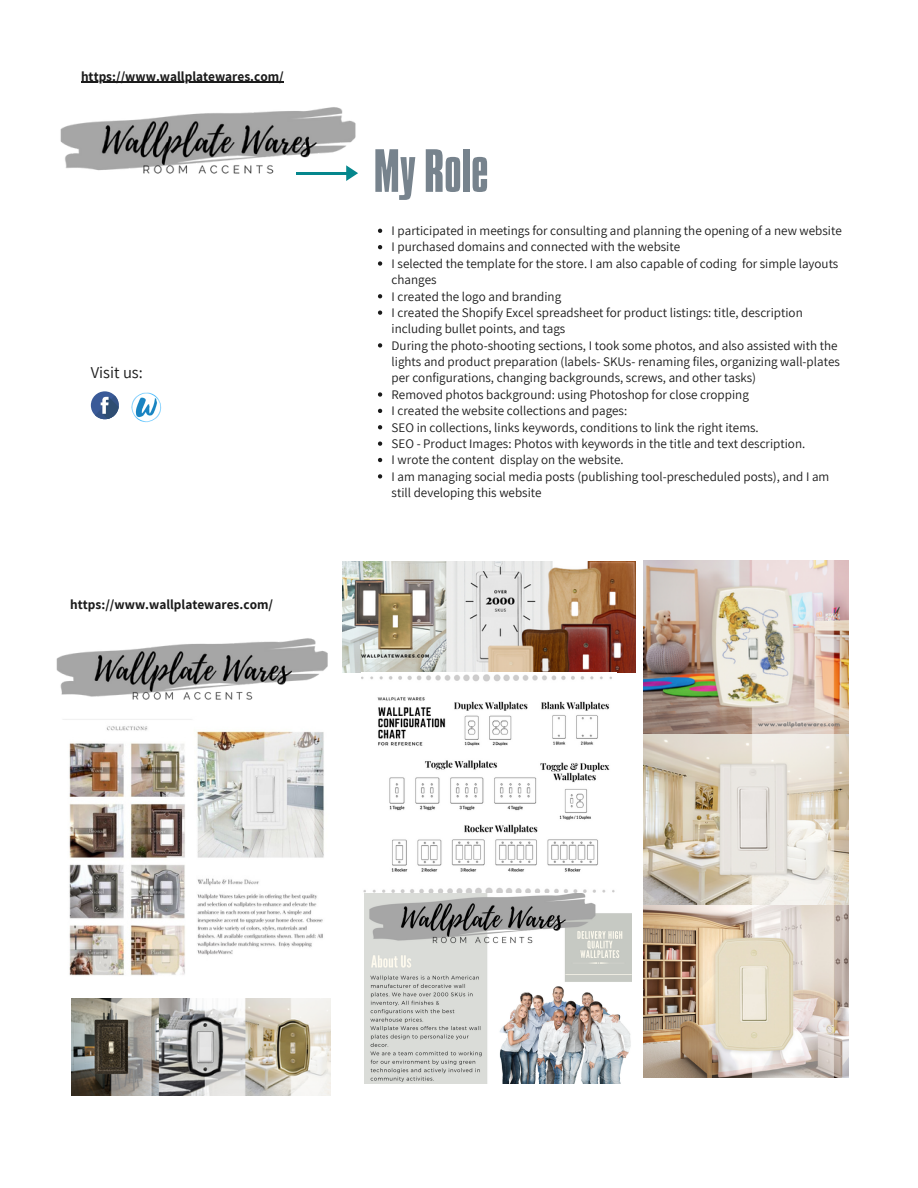
<style>
.page{position:relative;width:918px;height:1188px;background:#fff}
.page>*{position:absolute;margin:0;border:0;box-sizing:border-box;transform-origin:0 0}
.t1{font:52.5px "Aka Acid GR Compacta";color:#77838d}
.t2{font:16.5px "Assistant";color:#1b1b1b}
.t3{font:700 13.35px "Assistant";color:#1b1b1b}
.t4{font:13.05px/16.4px "Assistant";color:#1b1b1b}
</style>
<div class="page">
<svg style="left:378px;top:229px;width:4px;height:4px"></svg>
<svg style="left:378px;top:245px;width:4px;height:4px"></svg>
<svg style="left:378px;top:261px;width:4px;height:5px"></svg>
<svg style="left:378px;top:294px;width:4px;height:4px"></svg>
<svg style="left:378px;top:311px;width:4px;height:4px"></svg>
<svg style="left:378px;top:343px;width:4px;height:5px"></svg>
<svg style="left:378px;top:392px;width:4px;height:5px"></svg>
<svg style="left:378px;top:409px;width:4px;height:4px"></svg>
<svg style="left:378px;top:425px;width:4px;height:4px"></svg>
<svg style="left:378px;top:442px;width:4px;height:4px"></svg>
<svg style="left:378px;top:458px;width:4px;height:4px"></svg>
<svg style="left:378px;top:474px;width:4px;height:5px"></svg>
<div style="left:91px;top:391px;width:28px;height:28px;background:#3a5a98;border-radius:50%"></div>
<svg style="left:95px;top:395px;width:24px;height:25px"></svg>
<img style="left:60px;top:107px;width:296px;height:68px">
<img style="left:131px;top:392px;width:31px;height:31px">
<hr style="left:296px;top:172px;width:53px;height:2px;background:#05878d">
<svg style="left:346px;top:165px;width:12px;height:16px"></svg>
<hr style="left:81px;top:82px;width:203px;height:1px;background:#1b1b1b">
<img style="left:56px;top:638px;width:272px;height:62px">
<img style="left:63px;top:719px;width:261px;height:257px">
<img style="left:71px;top:998px;width:259px;height:98px">
<img style="left:643px;top:561px;width:205px;height:516px">
<img style="left:342px;top:561px;width:294px;height:111px">
<img style="left:361px;top:674px;width:254px;height:227px">
<img style="left:365px;top:893px;width:266px;height:191px">
<p class="t3" style="left:81px;top:67px;width:204px">https://www.wallplatewares.com/</p>
<p class="t2" style="left:91px;top:361px;width:54px">Visit us:</p>
<p class="t3" style="left:70px;top:595px;width:204px">https://www.wallplatewares.com/</p>
<h1 class="t1" style="left:374px;top:150px;width:116px">MyRole</h1>
<p class="t4" style="left:392px;top:222px;width:452px">I participated in meetings for consulting and planning the opening of a new website I purchased domains and connected with the website<br>I selected the template for the store. I am also capable of coding for simple layouts changes<br>I created the logo and branding<br>I created the Shopify Excel spreadsheet for product listings: title, description including bullet points, and tags<br>During the photo-shooting sections, I took some photos, and also assisted with the lights and product preparation (labels- SKUs- renaming files, organizing wall-plates per configurations, changing backgrounds, screws, and other tasks)<br>Removed photos background: using Photoshop for close cropping<br>I created the website collections and pages:<br>SEO in collections, links keywords, conditions to link the right items.<br>SEO - Product Images: Photos with keywords in the title and text description.<br>I wrote the content display on the website.<br>I am managing social media posts (publishing tool-prescheduled posts), and I am still developing this website</p>
</div>
